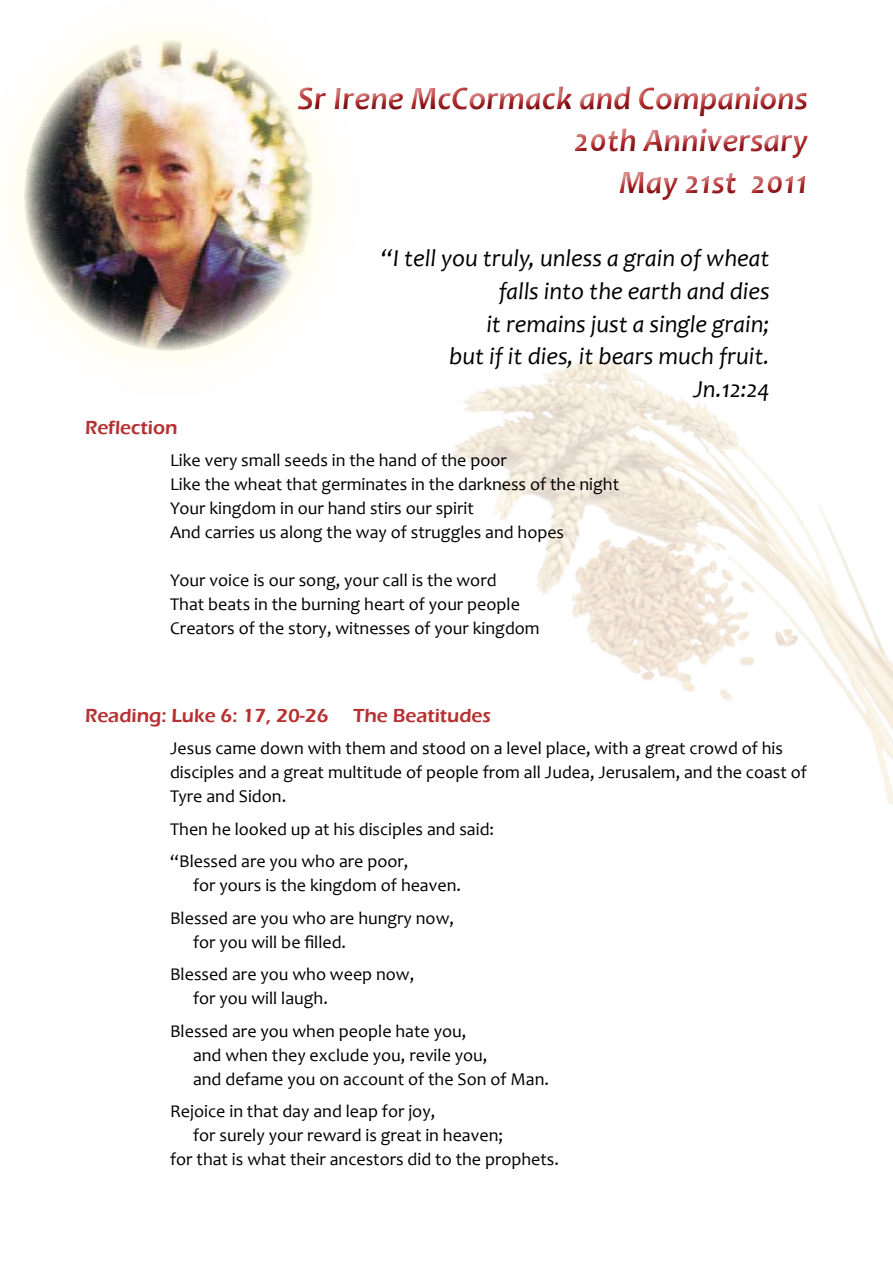
<style>
.page{position:relative;width:893px;height:1263px;background:#fff}
.page>*{position:absolute;margin:0;border:0;box-sizing:border-box;transform-origin:0 0}
.t1{font:italic 700 33px/42px "Candara";color:#b73132;text-align:right}
.t2{font:italic 24.45px/32.5px "Candara";color:#000;text-align:right}
.t3{font:600 19.5px "Eras ITC";color:#b73132}
.t4{font:18px/24px "Candara";color:#000}
</style>
<div class="page">
<img style="left:24px;top:40px;width:290px;height:311px">
<img style="left:453px;top:359px;width:440px;height:446px">
<div style="left:287px;top:76px;width:529px;height:125px;background:#fff"></div>
<svg style="left:289px;top:89px;width:518px;height:114px"></svg>
<h1 class="t1" style="left:297px;top:77px;width:512px">Sr Irene McCormack and Companions<br>20th Anniversary<br>May 21st 2011</h1>
<h2 class="t2" style="left:381px;top:242px;width:390px">“I tell you truly, unless a grain of wheat falls into the earth and dies<br>it remains just a single grain;<br>but if it dies, it bears much fruit.<br>Jn.12:24</h2>
<p class="t3" style="left:85px;top:416px;width:94px">Reflection</p>
<p class="t4" style="left:170px;top:448px;width:451px">Like very small seeds in the hand of the poor<br>Like the wheat that germinates in the darkness of the night Your kingdom in our hand stirs our spirit<br>And carries us along the way of struggles and hopes</p>
<p class="t4" style="left:170px;top:568px;width:371px">Your voice is our song, your call is the word<br>That beats in the burning heart of your people<br>Creators of the story, witnesses of your kingdom</p>
<p class="t3" style="left:85px;top:704px;width:407px">Reading: Luke 6: 17, 20-26 The Beatitudes</p>
<p class="t4" style="left:170px;top:736px;width:638px">Jesus came down with them and stood on a level place, with a great crowd of his disciples and a great multitude of people from all Judea, Jerusalem, and the coast of<br>Tyre and Sidon.</p>
<p class="t4" style="left:170px;top:812px;width:326px;line-height:32.5px">Then he looked up at his disciples and said: “Blessed are you who are poor,</p>
<p class="t4" style="left:170px;top:869px;width:292px;line-height:32.5px;text-indent:23px">for yours is the kingdom of heaven.<br>Blessed are you who are hungry now,</p>
<p class="t4" style="left:170px;top:925px;width:246px;line-height:32.5px;text-indent:23px">for you will be filled.<br>Blessed are you who weep now,</p>
<p class="t4" style="left:170px;top:982px;width:298px;line-height:32.5px;text-indent:23px">for you will laugh.<br>Blessed are you when people hate you,</p>
<p class="t4" style="left:193px;top:1043px;width:357px">and when they exclude you, revile you,<br>and defame you on account of the Son of Man.</p>
<p class="t4" style="left:170px;top:1099px;width:267px">Rejoice in that day and leap for joy,</p>
<p class="t4" style="left:193px;top:1123px;width:311px">for surely your reward is great in heaven;</p>
<p class="t4" style="left:170px;top:1147px;width:390px">for that is what their ancestors did to the prophets.</p>
</div>
